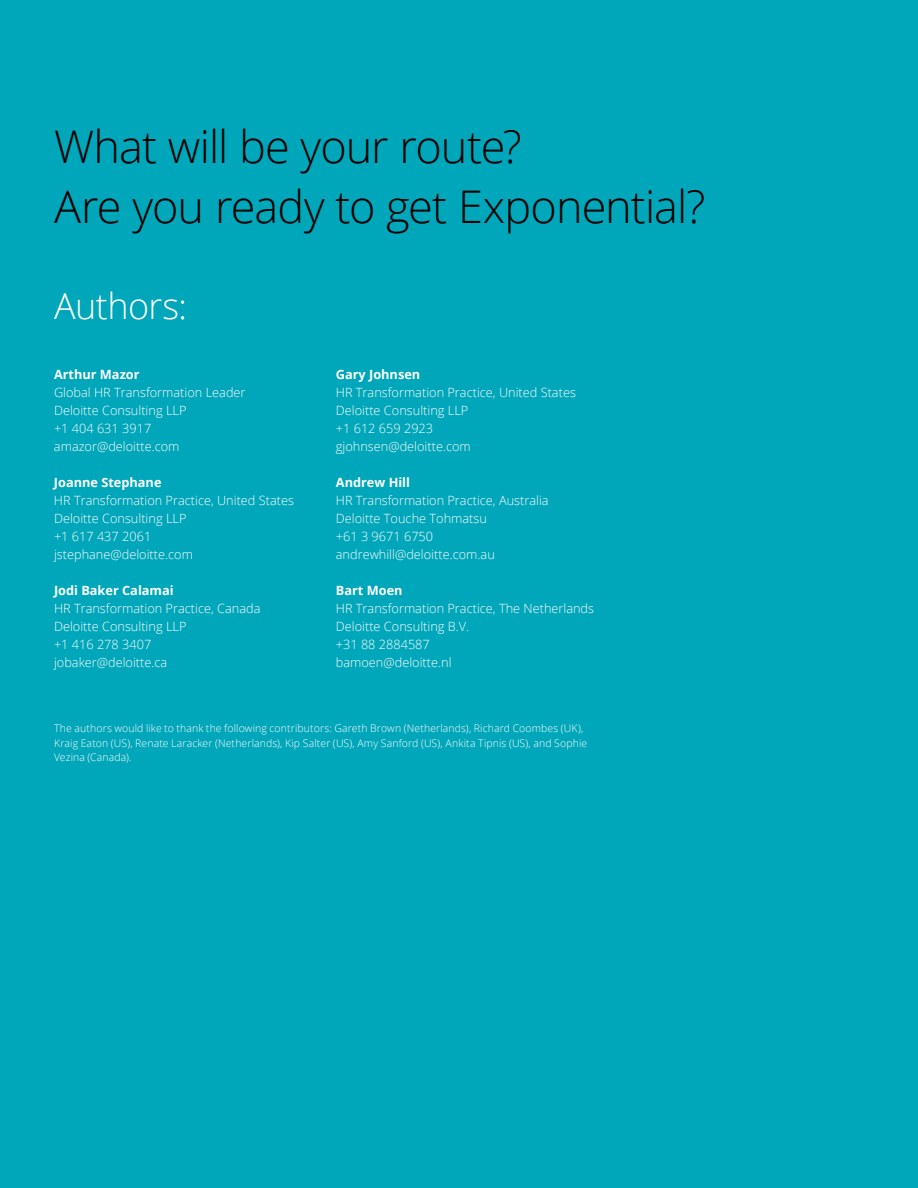
<style>
.page{position:relative;width:918px;height:1188px;background:#00a6b9}
.page>*{position:absolute;margin:0;border:0;box-sizing:border-box;transform-origin:0 0}
.Body_copy__8_5_12pt{font:300 45px "Open Sans";letter-spacing:-.02em;color:#010101}
.Story_heading_light{font:300 36px "Open Sans";letter-spacing:-.015em;color:#fff}
.Footer_copy{font:300 12.75px/18px "Open Sans";color:#fff}
.t1{font:700 12.75px "Open Sans";color:#fff}
.Footnote__7_9_5pt{font:300 10.5px/14.2px "Open Sans";letter-spacing:.01em;color:#fff}
.s1{font-weight:700}
</style>
<div class="page">
<p class="Body_copy__8_5_12pt" style="left:54px;top:116px;width:469px">What will be your route?</p>
<p class="Body_copy__8_5_12pt" style="left:54px;top:176px;width:653px">Are you ready to get Exponential?</p>
<p class="Story_heading_light" style="left:54px;top:281px;width:134px">Authors:</p>
<p class="Footer_copy" style="left:54px;top:365px;width:193px"><span class="s1">Arthur Mazor<br></span>Global HR Transformation Leader<br>Deloitte Consulting LLP<br>+1 404 631 3917 amazor@deloitte.com</p>
<p class="Footer_copy" style="left:54px;top:473px;width:242px"><span class="s1">Joanne Stephane<br></span>HR Transformation Practice, United States<br>Deloitte Consulting LLP<br>+1 617 437 2061<br>jstephane@deloitte.com</p>
<p class="Footer_copy" style="left:54px;top:581px;width:208px"><span class="s1">Jodi Baker Calamai<br></span>HR Transformation Practice, Canada<br>Deloitte Consulting LLP<br>+1 416 278 3407 jobaker@deloitte.ca</p>
<p class="t1" style="left:336px;top:366px;width:86px">Gary Johnsen</p>
<p class="Footer_copy" style="left:336px;top:383px;width:242px">HR Transformation Practice, United States<br>Deloitte Consulting LLP<br>+1 612 659 2923<br>gjohnsen@deloitte.com</p>
<p class="t1" style="left:336px;top:474px;width:76px">Andrew Hill</p>
<p class="Footer_copy" style="left:336px;top:491px;width:214px">HR Transformation Practice, Australia<br>Deloitte Touche Tohmatsu<br>+61 3 9671 6750 andrewhill@deloitte.com.au</p>
<p class="t1" style="left:336px;top:582px;width:68px">Bart Moen</p>
<p class="Footer_copy" style="left:336px;top:600px;width:260px">HR Transformation Practice, The Netherlands<br>Deloitte Consulting B.V.<br>+31 88 2884587<br>bamoen@deloitte.nl</p>
<p class="Footnote__7_9_5pt" style="left:54px;top:721px;width:535px">The authors would like to thank the following contributors: Gareth Brown (Netherlands), Richard Coombes (UK),<br>Kraig Eaton (US), Renate Laracker (Netherlands), Kip Salter (US), Amy Sanford (US), Ankita Tipnis (US), and Sophie<br>Vezina (Canada).</p>
</div>
